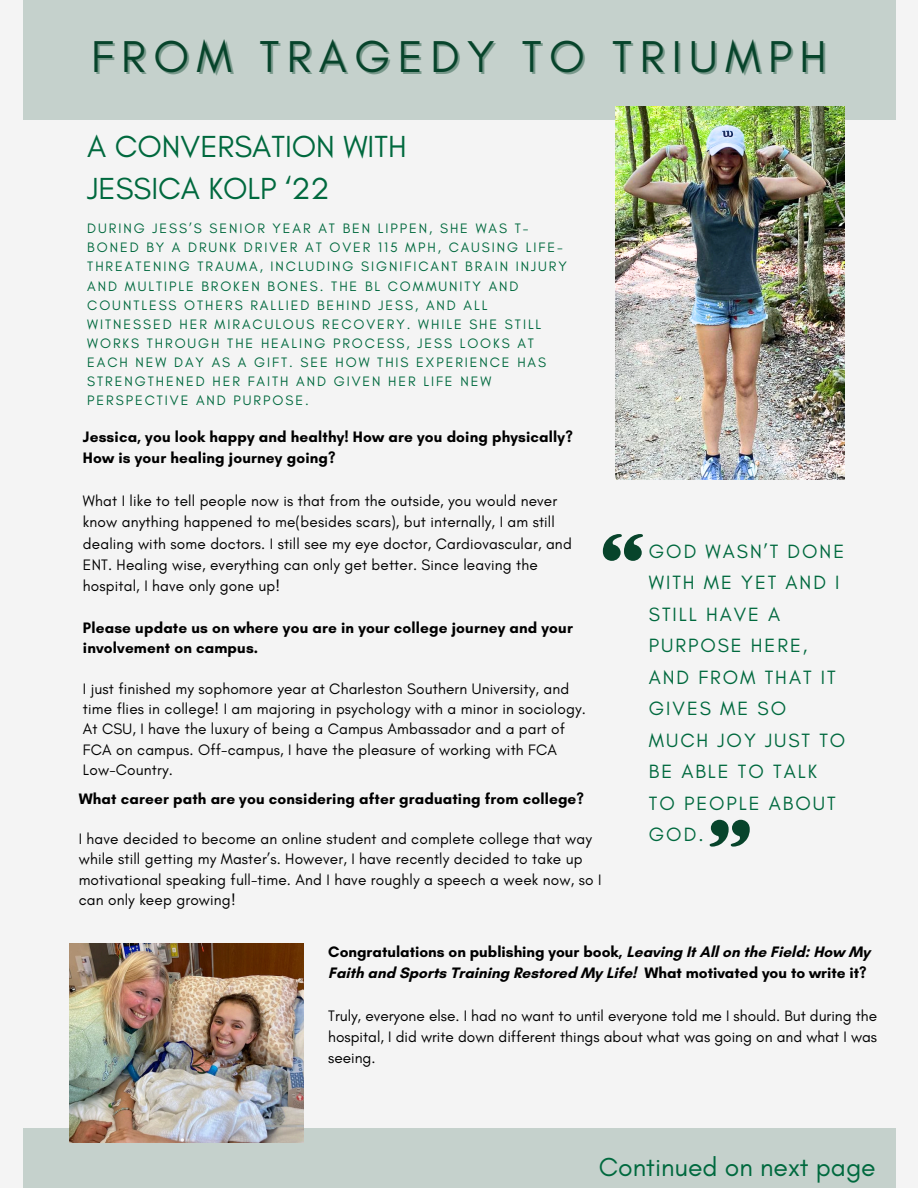
<style>
.page{position:relative;width:918px;height:1188px;background:#f4f4f4}
.page>*{position:absolute;margin:0;border:0;box-sizing:border-box;transform-origin:0 0}
.t1{font:45.45px "Glacial Indifference";letter-spacing:.165em;color:#07442b}
.t2{font:31.05px/42.8px "Glacial Indifference";color:#00693e}
.t3{font:26.55px "Glacial Indifference";color:#00693e}
.t4{font:19.5px/31.5px "Glacial Indifference";letter-spacing:.1em;color:#00693e}
.t5{font:15.45px/20.2px "Glacial Indifference";letter-spacing:.01em;color:#000}
.t6{font:700 15.45px/21.3px "Glacial Indifference";letter-spacing:.01em;color:#000}
.t7{font:13.95px/19.2px "Glacial Indifference";letter-spacing:.14em;color:#00693e}
</style>
<div class="page">
<div style="left:23px;top:0;width:872px;height:120px;background:#c5d1cc"></div>
<div style="left:23px;top:1129px;width:872px;height:59px;background:#c5d1cc"></div>
<img style="left:70px;top:943px;width:234px;height:200px">
<img style="left:616px;top:106px;width:228px;height:374px">
<svg style="left:603px;top:534px;width:40px;height:27px"></svg>
<svg style="left:710px;top:820px;width:40px;height:27px"></svg>
<p class="t1" style="left:91px;top:28px;width:737px">FROM TRAGEDY TO TRIUMPH</p>
<p class="t2" style="left:87px;top:124px;width:321px">A CONVERSATION WITH<br>JESSICA KOLP ‘22</p>
<h4 class="t7" style="left:87px;top:219px;width:481px">DURING JESS’S SENIOR YEAR AT BEN LIPPEN, SHE WAS T-BONED BY A DRUNK DRIVER AT OVER 115 MPH, CAUSING LIFE-THREATENING TRAUMA, INCLUDING SIGNIFICANT BRAIN INJURY AND MULTIPLE BROKEN BONES. THE BL COMMUNITY AND COUNTLESS OTHERS RALLIED BEHIND JESS, AND ALL WITNESSED HER MIRACULOUS RECOVERY. WHILE SHE STILL WORKS THROUGH THE HEALING PROCESS, JESS LOOKS AT EACH NEW DAY AS A GIFT. SEE HOW THIS EXPERIENCE HAS STRENGTHENED HER FAITH AND GIVEN HER LIFE NEW PERSPECTIVE AND PURPOSE.</h4>
<p class="t6" style="left:83px;top:426px;width:491px">Jessica, you look happy and healthy! How are you doing physically?<br>How is your healing journey going?</p>
<p class="t5" style="left:83px;top:490px;width:490px;line-height:21.3px">What I like to tell people now is that from the outside, you would never know anything happened to me(besides scars), but internally, I am still dealing with some doctors. I still see my eye doctor, Cardiovascular, and ENT. Healing wise, everything can only get better. Since leaving the hospital, I have only gone up!</p>
<p class="t6" style="left:83px;top:618px;width:491px;line-height:20.2px">Please update us on where you are in your college journey and your involvement on campus.</p>
<p class="t5" style="left:83px;top:678px;width:504px">I just finished my sophomore year at Charleston Southern University, and time flies in college! I am majoring in psychology with a minor in sociology.<br>At CSU, I have the luxury of being a Campus Ambassador and a part of FCA on campus. Off-campus, I have the pleasure of working with FCA Low-Country.</p>
<p class="t6" style="left:79px;top:788px;width:507px">What career path are you considering after graduating from college?</p>
<h2 class="t5" style="left:79px;top:829px;width:524px">I have decided to become an online student and complete college that way while still getting my Master’s. However, I have recently decided to take up motivational speaking full-time. And I have roughly a speech a week now, so I can only keep growing!</h2>
<p class="t4" style="left:649px;top:535px;width:198px">GOD WASN’T DONE<br>WITH ME YET AND I<br>STILL HAVE A<br>PURPOSE HERE,<br>AND FROM THAT IT<br>GIVES ME SO<br>MUCH JOY JUST TO<br>BE ABLE TO TALK<br>TO PEOPLE ABOUT<br>GOD.</p>
<p class="t6" style="left:328px;top:940px;width:543px">Congratulations on publishing your book, Leaving It All on the Field: How My<br>Faith and Sports Training Restored My Life! What motivated you to write it?</p>
<p class="t5" style="left:328px;top:1005px;width:550px;line-height:21.3px;text-align:justify">Truly, everyone else. I had no want to until everyone told me I should. But during the hospital, I did write down different things about what was going on and what I was seeing.</p>
<p class="t3" style="left:599px;top:1151px;width:278px">Continued on next page</p>
</div>
